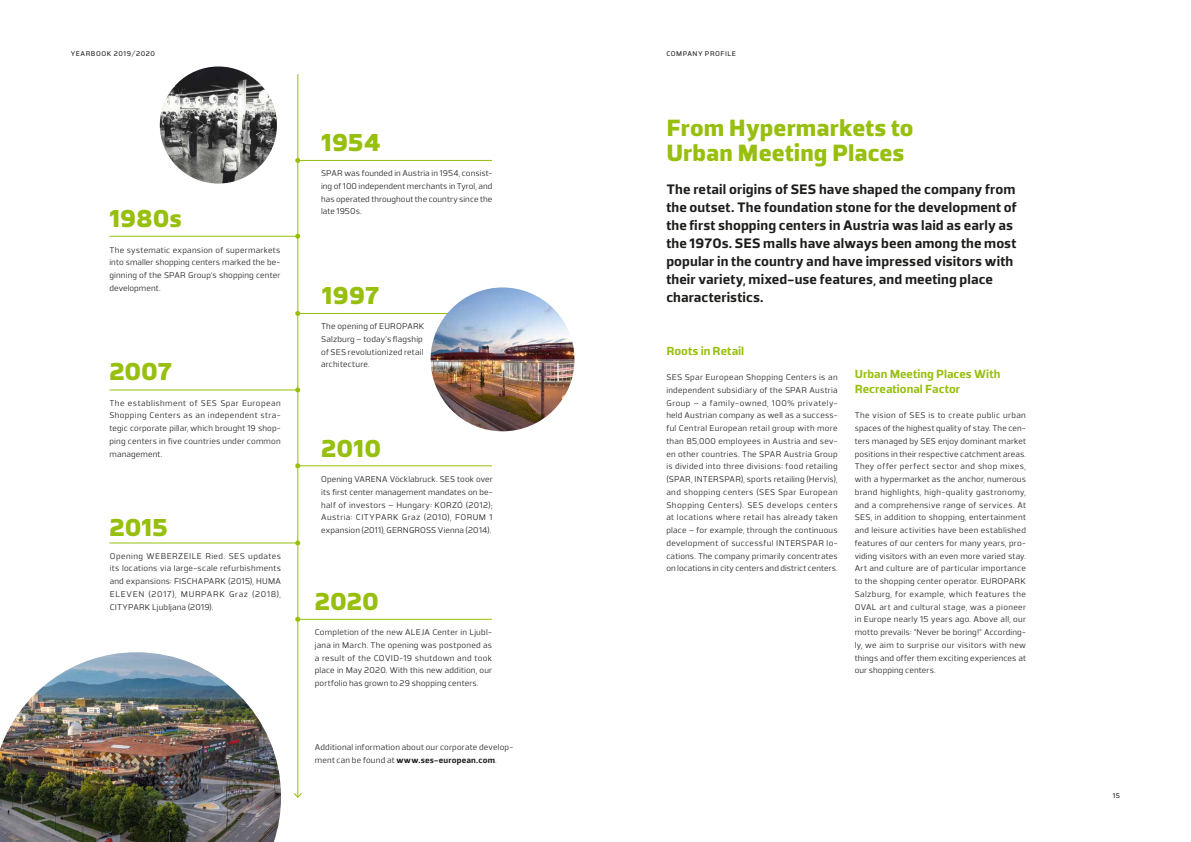
<style>
.page{position:relative;width:1191px;height:842px;background:#fff}
.page>*{position:absolute;margin:0;border:0;box-sizing:border-box;transform-origin:0 0}
.t1{font:900 25px "TCF Noli";color:#97bf0d}
.t2{font:900 24px/25.2px "TCF Noli";letter-spacing:.005em;color:#97bf0d}
.t3{font:700 14px/18px "TCF Noli";letter-spacing:.005em;color:#1d1d1b}
.t4{font:700 12px/14.5px "TCF Noli";color:#97bf0d}
.t5{font:8.5px/12.8px "TCF Noli";letter-spacing:.02em;color:#1d1d1b;text-align:justify}
.t6{font:500 7px "TCF Noli";letter-spacing:.07em;color:#1d1d1b}
.s1{font-weight:700}
</style>
<div class="page">
<img style="left:160px;top:66px;width:117px;height:118px;border-radius:59px">
<hr style="left:297px;top:74px;width:1px;height:723px;background:#97bf0d">
<svg style="left:293px;top:792px;width:9px;height:6px"></svg>
<hr style="left:109px;top:236px;width:189px;height:1px;background:#97bf0d">
<svg style="left:295px;top:234px;width:5px;height:5px"></svg>
<hr style="left:109px;top:389px;width:189px;height:1px;background:#97bf0d">
<svg style="left:295px;top:387px;width:5px;height:5px"></svg>
<hr style="left:298px;top:160px;width:194px;height:1px;background:#97bf0d">
<svg style="left:295px;top:158px;width:5px;height:5px"></svg>
<hr style="left:298px;top:465px;width:194px;height:1px;background:#97bf0d">
<svg style="left:295px;top:463px;width:5px;height:5px"></svg>
<hr style="left:298px;top:313px;width:188px;height:1px;background:#97bf0d">
<svg style="left:295px;top:311px;width:5px;height:5px"></svg>
<hr style="left:298px;top:619px;width:194px;height:1px;background:#97bf0d">
<svg style="left:295px;top:617px;width:5px;height:5px"></svg>
<hr style="left:109px;top:542px;width:189px;height:1px;background:#97bf0d">
<svg style="left:295px;top:540px;width:5px;height:5px"></svg>
<img style="left:430px;top:287px;width:144px;height:144px;border-radius:72px">
<img style="left:0;top:652px;width:281px;height:190px">
<p class="t6" style="left:71px;top:50px;width:86px">YEARBOOK 2019/2020</p>
<h1 class="t1" style="left:109px;top:203px;width:74px">1980s</h1>
<p class="t5" style="left:109px;top:243px;width:172px">The systematic expansion of supermarkets into smaller shopping centers marked the be&shy;ginning of the SPAR Group's shopping center development.</p>
<h1 class="t1" style="left:109px;top:356px;width:64px">2007</h1>
<p class="t5" style="left:109px;top:396px;width:173px">The establishment of SES Spar European Shopping Centers as an independent stra&shy;tegic corporate pillar, which brought 19 shop&shy;ping centers in five countries under common management.</p>
<h1 class="t1" style="left:110px;top:512px;width:60px">2015</h1>
<p class="t5" style="left:110px;top:549px;width:173px">Opening WEBERZEILE Ried. SES updates its locations via large-scale refurbishments and expansions: FISCHAPARK (2015), HUMA ELEVEN (2017), MURPARK Graz (2018), CITYPARK Ljubljana (2019).</p>
<h1 class="t1" style="left:321px;top:126px;width:61px">1954</h1>
<p class="t5" style="left:321px;top:167px;width:173px">SPAR was founded in Austria in 1954, consist&shy;ing of 100 independent merchants in Tyrol, and has operated throughout the country since the late 1950s.</p>
<h1 class="t1" style="left:322px;top:279px;width:59px">1997</h1>
<p class="t5" style="left:321px;top:320px;width:105px;text-align:left">The opening of EUROPARK<br>Salzburg – today's flagship of SES revolutionized retail architecture.</p>
<h1 class="t1" style="left:321px;top:432px;width:61px">2010</h1>
<p class="t5" style="left:321px;top:473px;width:173px">Opening VARENA Vöcklabruck. SES took over its first center management mandates on be&shy;half of investors – Hungary: KORZÓ (2012); Austria: CITYPARK Graz (2010), FORUM 1 expansion (2011), GERNGROSS Vienna (2014).</p>
<h1 class="t1" style="left:315px;top:585px;width:66px">2020</h1>
<p class="t5" style="left:315px;top:626px;width:179px">Completion of the new ALEJA Center in Ljubl&shy;jana in March. The opening was postponed as a result of the COVID-19 shutdown and took place in May 2020. With this new addition, our portfolio has grown to 29 shopping centers.</p>
<p class="t5" style="left:315px;top:740px;width:200px">Additional information about our corporate develop&shy;ment can be found at <span class="s1">www.ses-european.com</span>.</p>
<p class="t6" style="left:666px;top:50px;width:71px">COMPANY PROFILE</p>
<h2 class="t2" style="left:666px;top:115px;width:249px">From Hypermarkets to<br>Urban Meeting Places</h2>
<p class="t3" style="left:666px;top:180px;width:352px">The retail origins of SES have shaped the company from the outset. The foundation stone for the development of the first shopping centers in Austria was laid as early as the 1970s. SES malls have always been among the most popular in the country and have impressed visitors with their variety, mixed-use features, and meeting place characteristics.</p>
<h3 class="t4" style="left:666px;top:343px;width:79px">Roots in Retail</h3>
<p class="t5" style="left:666px;top:371px;width:173px">SES Spar European Shopping Centers is an independent subsidiary of the SPAR Austria Group – a family-owned, 100% privately&shy;held Austrian company as well as a success&shy;ful Central European retail group with more than 85,000 employees in Austria and sev&shy;en other countries. The SPAR Austria Group is divided into three divisions: food retailing (SPAR, INTERSPAR), sports retailing (Hervis), and shopping centers (SES Spar European Shopping Centers). SES develops centers at locations where retail has already taken place – for example, through the continuous development of successful INTERSPAR lo&shy;cations. The company primarily concentrates on locations in city centers and district centers.</p>
<h3 class="t4" style="left:854px;top:367px;width:147px">Urban Meeting Places With<br>Recreational Factor</h3>
<p class="t5" style="left:854px;top:409px;width:173px">The vision of SES is to create public urban spaces of the highest quality of stay. The cen&shy;ters managed by SES enjoy dominant market positions in their respective catchment areas.<br>They offer perfect sector and shop mixes, with a hypermarket as the anchor, numerous brand highlights, high-quality gastronomy, and a comprehensive range of services. At SES, in addition to shopping, entertainment and leisure activities have been established features of our centers for many years, pro&shy;viding visitors with an even more varied stay.<br>Art and culture are of particular importance to the shopping center operator. EUROPARK Salzburg, for example, which features the OVAL art and cultural stage, was a pioneer in Europe nearly 15 years ago. Above all, our motto prevails: “Never be boring!” According&shy;ly, we aim to surprise our visitors with new things and offer them exciting experiences at our shopping centers.</p>
<p class="t6" style="left:1112px;top:792px;width:9px">15</p>
</div>
